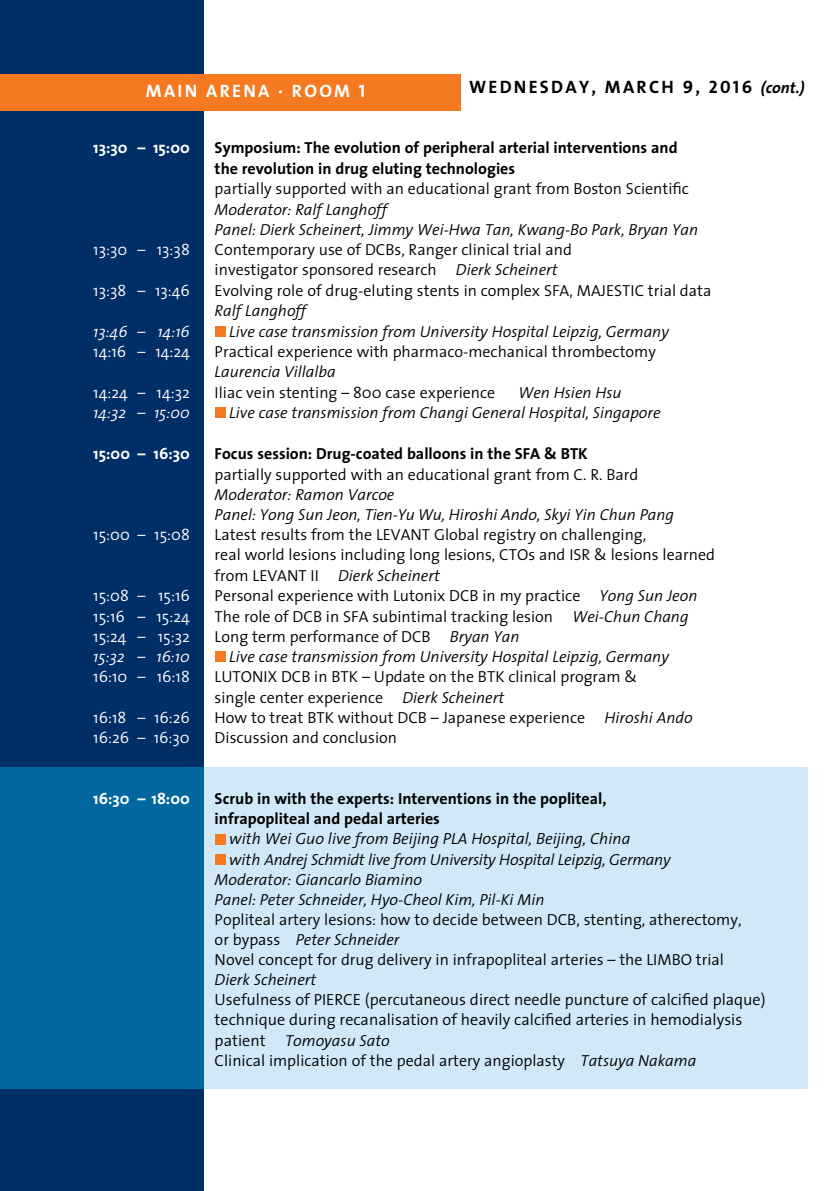
<style>
.page{position:relative;width:840px;height:1191px;background:#fff}
.page>*{position:absolute;margin:0;border:0;box-sizing:border-box;transform-origin:0 0}
.t1{font:18px "The Sans Bold Caps";letter-spacing:.125em;color:#000}
.t2{font:18px "The Sans Bold Caps";letter-spacing:.125em;color:#fff}
.t3{font:300 16.2px/20.2px "The Sans";color:#000}
.t4{font:italic 300 16.2px "The Sans";color:#000}
.t5{font:300 16px/20px "The Sans";color:#000}
.t6{font:italic 300 16px/20.4px "The Sans";color:#000}
.t7{font:700 16px/20.4px "The Sans";color:#000}
.t8{font:300 16px "The Sans";color:#fff}
.t9{font:700 16px "The Sans";color:#fff}
.t10{font:italic 300 16px "The Sans";color:#fff}
.s1{font-family:"The Sans";font-weight:700;font-style:italic;font-size:16px}
.s2{font-style:italic}
.s3{font-size:16px}
.s4{font-size:16.2px}
</style>
<div class="page">
<div style="left:0;top:0;width:204px;height:1191px;background:#002e67"></div>
<div style="left:0;top:74px;width:460px;height:36px;background:#f47920"></div>
<div style="left:204px;top:767px;width:602px;height:322px;background:#d1e8f8"></div>
<div style="left:0;top:767px;width:204px;height:322px;background:#00689e"></div>
<div style="left:214px;top:326px;width:11px;height:11px;background:#f47920"></div>
<div style="left:214px;top:407px;width:11px;height:11px;background:#f47920"></div>
<div style="left:214px;top:651px;width:11px;height:11px;background:#f47920"></div>
<div style="left:214px;top:833px;width:11px;height:11px;background:#f47920"></div>
<div style="left:214px;top:854px;width:11px;height:11px;background:#f47920"></div>
<p class="t2" style="left:146px;top:75px;width:221px">MAIN ARENA · ROOM 1</p>
<p class="t1" style="left:469px;top:72px;width:337px">WEDNESDAY, MARCH 9, 2016 <span class="s1">(cont.)</span></p>
<p class="t9" style="left:93px;top:134px;width:98px">13:30 – 15:00</p>
<p class="t7" style="left:214px;top:137px;width:464px">Symposium: The evolution of peripheral arterial interventions and the revolution in drug eluting technologies</p>
<p class="t5" style="left:214px;top:178px;width:475px">partially supported with an educational grant from Boston Scientific</p>
<p class="t6" style="left:214px;top:198px;width:484px">Moderator: Ralf Langhoff<br>Panel: Dierk Scheinert, Jimmy Wei-Hwa Tan, Kwang-Bo Park, Bryan Yan</p>
<p class="t8" style="left:93px;top:236px;width:98px">13:30 – 13:38</p>
<p class="t5" style="left:214px;top:239px;width:358px">Contemporary use of DCBs, Ranger clinical trial and investigator sponsored research <span class="s2">Dierk Scheinert</span></p>
<p class="t8" style="left:93px;top:277px;width:98px">13:38 – 13:46</p>
<p class="t5" style="left:214px;top:280px;width:498px">Evolving role of drug-eluting stents in complex SFA, MAJESTIC trial data</p>
<p class="t6" style="left:214px;top:300px;width:93px">Ralf Langhoff</p>
<p class="t10" style="left:93px;top:318px;width:98px">13:46 – 14:16</p>
<p class="t6" style="left:229px;top:320px;width:441px">Live case transmission from University Hospital Leipzig, Germany</p>
<p class="t8" style="left:93px;top:338px;width:98px">14:16 – 14:24</p>
<p class="t5" style="left:214px;top:341px;width:442px">Practical experience with pharmaco-mechanical thrombectomy</p>
<p class="t6" style="left:214px;top:361px;width:122px">Laurencia Villalba</p>
<p class="t8" style="left:93px;top:379px;width:98px">14:24 – 14:32</p>
<p class="t5" style="left:214px;top:382px;width:282px">Iliac vein stenting – 800 case experience</p>
<p class="t6" style="left:518px;top:382px;width:105px">Wen Hsien Hsu</p>
<p class="t10" style="left:93px;top:399px;width:98px">14:32 – 15:00</p>
<p class="t6" style="left:229px;top:402px;width:432px">Live case transmission from Changi General Hospital, Singapore</p>
<p class="t9" style="left:93px;top:440px;width:98px">15:00 – 16:30</p>
<p class="t7" style="left:214px;top:443px;width:374px">Focus session: Drug-coated balloons in the SFA &amp; BTK</p>
<p class="t5" style="left:214px;top:463px;width:425px">partially supported with an educational grant from C. R. Bard</p>
<p class="t6" style="left:214px;top:484px;width:460px">Moderator: Ramon Varcoe<br>Panel: Yong Sun Jeon, Tien-Yu Wu, Hiroshi Ando, Skyi Yin Chun Pang</p>
<p class="t8" style="left:93px;top:521px;width:98px">15:00 – 15:08</p>
<p class="t5" style="left:214px;top:524px;width:501px">Latest results from the LEVANT Global registry on challenging,<br>real world lesions including long lesions, CTOs and ISR &amp; lesions learned from LEVANT II <span class="s2">Dierk Scheinert</span></p>
<p class="t8" style="left:93px;top:582px;width:98px">15:08 – 15:16</p>
<p class="t5" style="left:214px;top:585px;width:484px">Personal experience with Lutonix DCB in my practice <span class="s2">Yong Sun Jeon</span></p>
<p class="t8" style="left:93px;top:603px;width:98px">15:16 – 15:24</p>
<p class="t5" style="left:214px;top:605px;width:475px">The role of DCB in SFA subintimal tracking lesion <span class="s2">Wei-Chun Chang</span></p>
<p class="t8" style="left:93px;top:623px;width:98px">15:24 – 15:32</p>
<p class="t5" style="left:214px;top:626px;width:306px">Long term performance of DCB <span class="s2">Bryan Yan</span></p>
<p class="t10" style="left:93px;top:643px;width:98px">15:32 – 16:10</p>
<p class="t6" style="left:229px;top:646px;width:441px">Live case transmission from University Hospital Leipzig, Germany</p>
<p class="t8" style="left:93px;top:663px;width:98px">16:10 – 16:18</p>
<p class="t5" style="left:214px;top:666px;width:424px">LUTONIX DCB in BTK – Update on the BTK clinical program &amp; single center experience <span class="s2">Dierk Scheinert</span></p>
<p class="t8" style="left:93px;top:704px;width:98px">16:18 – 16:26</p>
<p class="t5" style="left:214px;top:707px;width:479px">How to treat BTK without DCB – Japanese experience <span class="s2">Hiroshi Ando</span></p>
<p class="t8" style="left:93px;top:724px;width:98px">16:26 – 16:30</p>
<p class="t5" style="left:214px;top:727px;width:184px">Discussion and conclusion</p>
<p class="t9" style="left:93px;top:785px;width:98px">16:30 – 18:00</p>
<p class="t7" style="left:214px;top:788px;width:393px">Scrub in with the experts: Interventions in the popliteal, infrapopliteal and pedal arteries</p>
<p class="t4" style="left:229px;top:825px;width:402px">with Wei Guo live <span class="s3">from</span> Beijing PLA Hospital, Beijing, China</p>
<p class="t6" style="left:214px;top:849px;width:457px;text-indent:15px">with Andrej Schmidt live from University Hospital Leipzig, Germany<br>Moderator: Giancarlo Biamino<br>Panel: Peter Schneider, Hyo-Cheol Kim, Pil-Ki Min</p>
<p class="t5" style="left:214px;top:909px;width:528px">Popliteal artery lesions: how to decide between DCB, stenting, atherectomy, or bypass <span class="s2">Peter Schneider<br></span>Novel concept for drug delivery in infrapopliteal arteries – the LIMBO trial</p>
<p class="t6" style="left:214px;top:968px;width:103px">Dierk Scheinert</p>
<p class="t3" style="left:214px;top:989px;width:552px">Usefulness of PIERCE (percutaneous direct needle puncture of calcified plaque) technique during recanalisation of heavily calcified arteries in hemodialysis</p>
<p class="t5" style="left:214px;top:1029px;width:483px"><span class="s4">patient</span> <span class="s2">Tomoyasu Sato<br></span>Clinical implication of the pedal artery angioplasty <span class="s2">Tatsuya Nakama</span></p>
</div>
